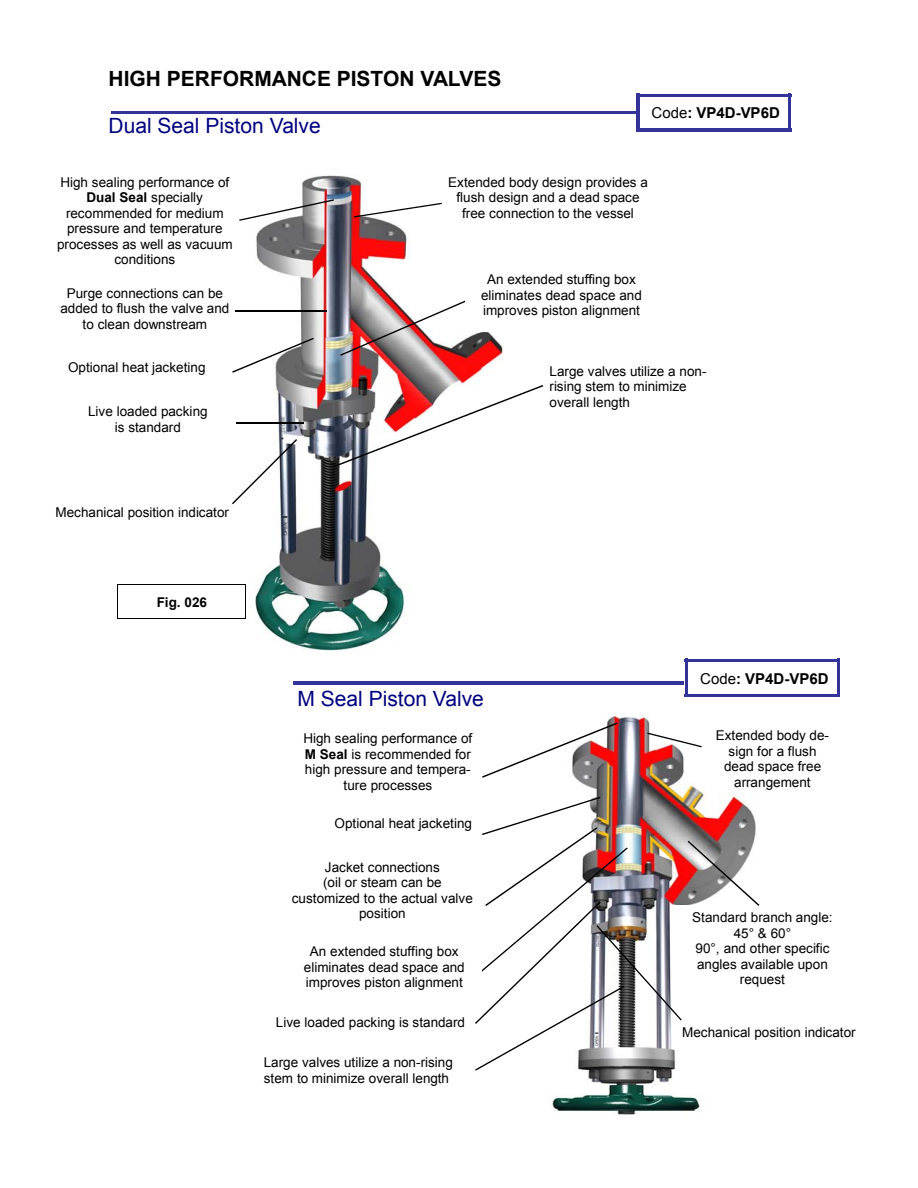
<style>
.page{position:relative;width:918px;height:1188px;background:#fff}
.page>*{position:absolute;margin:0;border:0;box-sizing:border-box;transform-origin:0 0}
.t1{font:21px "Arial";color:#000080}
.t2{font:700 21px "Arial";color:#000}
.t3{font:700 15px "Arial";color:#000}
.t4{font:13.5px/15.5px "Arial";color:#000;text-align:center}
.t5{font:700 13.5px "Arial";letter-spacing:-.005em;color:#000}
.s1{font-weight:400}
.s2{font-weight:700}
</style>
<div class="page">
<img style="left:552px;top:713px;width:208px;height:402px">
<img style="left:192px;top:175px;width:311px;height:476px">
<hr style="left:111px;top:111px;width:525px;height:3px;background:#33339a">
<hr style="left:636px;top:94px;width:3px;height:38px;background:#33339a">
<hr style="left:788px;top:94px;width:3px;height:38px;background:#33339a">
<hr style="left:636px;top:94px;width:155px;height:3px;background:#33339a">
<hr style="left:636px;top:129px;width:155px;height:3px;background:#33339a">
<svg style="left:232px;top:338px;width:82px;height:35px"></svg>
<img style="left:340px;top:301px;width:126px;height:55px">
<div style="left:64px;top:355px;width:168px;height:34px;background:#fff"></div>
<svg style="left:239px;top:199px;width:95px;height:22px"></svg>
<div style="left:465px;top:267px;width:193px;height:65px;background:#fff"></div>
<div style="left:51px;top:500px;width:185px;height:27px;background:#fff"></div>
<div style="left:675px;top:905px;width:175px;height:102px;background:#fff"></div>
<div style="left:118px;top:585px;width:128px;height:33px;background:#fff"></div>
<hr style="left:118px;top:585px;width:1px;height:34px;background:#000">
<hr style="left:246px;top:585px;width:1px;height:34px;background:#000">
<hr style="left:118px;top:585px;width:128px;height:1px;background:#000">
<hr style="left:118px;top:618px;width:128px;height:1px;background:#000">
<hr style="left:236px;top:422px;width:67px;height:2px;background:#000">
<div style="left:442px;top:170px;width:212px;height:64px;background:#fff"></div>
<svg style="left:354px;top:203px;width:88px;height:15px"></svg>
<svg style="left:232px;top:439px;width:65px;height:65px"></svg>
<div style="left:50px;top:281px;width:189px;height:64px;background:#fff"></div>
<hr style="left:236px;top:311px;width:91px;height:1px;background:#000">
<svg style="left:334px;top:385px;width:209px;height:82px"></svg>
<hr style="left:293px;top:681px;width:392px;height:3px;background:#33339a">
<hr style="left:685px;top:659px;width:3px;height:38px;background:#33339a">
<hr style="left:837px;top:659px;width:3px;height:38px;background:#33339a">
<hr style="left:685px;top:659px;width:155px;height:3px;background:#33339a">
<hr style="left:685px;top:694px;width:155px;height:3px;background:#33339a">
<svg style="left:482px;top:722px;width:136px;height:56px"></svg>
<svg style="left:647px;top:733px;width:55px;height:14px"></svg>
<svg style="left:688px;top:841px;width:71px;height:65px"></svg>
<div style="left:678px;top:1020px;width:184px;height:27px;background:#fff"></div>
<svg style="left:475px;top:797px;width:207px;height:274px"></svg>
<h1 class="t2" style="left:109px;top:64px;width:394px">HIGH PERFORMANCE PISTON VALVES</h1>
<h1 class="t1" style="left:109px;top:112px;width:214px">Dual Seal Piston Valve</h1>
<p class="t3" style="left:652px;top:103px;width:130px"><span class="s1">Code</span>: VP4D-VP6D</p>
<p class="t4" style="left:57px;top:174px;width:177px">High sealing performance of<br><span class="s2">Dual Seal</span> specially recommended for medium pressure and temperature processes as well as vacuum conditions</p>
<p class="t4" style="left:60px;top:286px;width:170px">Purge connections can be added to flush the valve and to clean downstream</p>
<p class="t4" style="left:68px;top:360px;width:139px">Optional heat jacketing</p>
<p class="t4" style="left:88px;top:404px;width:121px">Live loaded packing is standard</p>
<p class="t4" style="left:56px;top:505px;width:175px">Mechanical position indicator</p>
<p class="t5" style="left:157px;top:593px;width:52px">Fig. 026</p>
<p class="t4" style="left:448px;top:174px;width:201px">Extended body design provides a flush design and a dead space free connection to the vessel</p>
<p class="t4" style="left:481px;top:272px;width:162px">An extended stuffing box eliminates dead space and improves piston alignment</p>
<p class="t4" style="left:550px;top:363px;width:159px;text-align:left">Large valves utilize a non&shy;rising stem to minimize overall length</p>
<h1 class="t1" style="left:298px;top:685px;width:188px">M Seal Piston Valve</h1>
<p class="t4" style="left:303px;top:731px;width:170px">High sealing performance of<br><span class="s2">M Seal</span> is recommended for high pressure and tempera&shy;ture processes</p>
<p class="t4" style="left:335px;top:816px;width:139px">Optional heat jacketing</p>
<p class="t4" style="left:292px;top:859px;width:183px">Jacket connections<br>(oil or steam can be customized to the actual valve position</p>
<p class="t4" style="left:304px;top:944px;width:162px">An extended stuffing box eliminates dead space and improves piston alignment</p>
<p class="t4" style="left:276px;top:1015px;width:191px">Live loaded packing is standard</p>
<p class="t4" style="left:264px;top:1055px;width:191px;text-align:left">Large valves utilize a non-rising stem to minimize overall length</p>
<p class="t3" style="left:700px;top:668px;width:130px"><span class="s1">Code</span>: VP4D-VP6D</p>
<p class="t4" style="left:716px;top:728px;width:115px">Extended body de&shy;sign for a flush dead space free arrangement</p>
<p class="t4" style="left:692px;top:910px;width:142px">Standard branch angle:<br>45° &amp; 60°<br>90°, and other specific angles available upon request</p>
<p class="t4" style="left:682px;top:1025px;width:175px">Mechanical position indicator</p>
</div>
